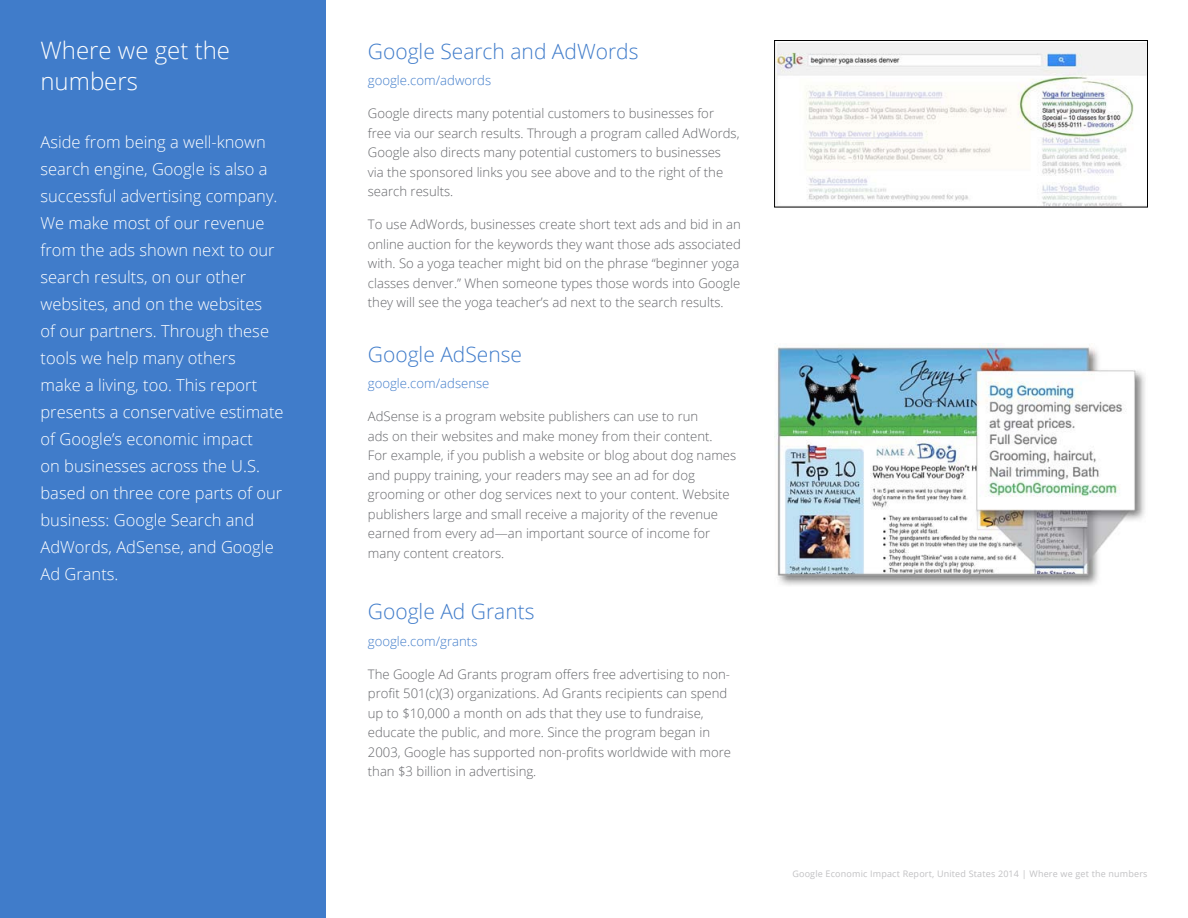
<style>
.page{position:relative;width:1188px;height:918px;background:#fff}
.page>*{position:absolute;margin:0;border:0;box-sizing:border-box;transform-origin:0 0}
.t1{font:300 24px/31.5px "Open Sans";color:#fff}
.t2{font:300 21px "Open Sans";color:#407cca}
.t3{font:300 16.5px/27px "Open Sans";color:#fff}
.t4{font:300 13.2px/19.5px "Open Sans";color:#646569}
.t5{font:300 13.2px "Open Sans";color:#407cca}
.t6{font:9px "Open Sans";letter-spacing:.02em;color:#c1c1c3}
</style>
<div class="page">
<div style="left:0;top:0;width:326px;height:918px;background:#407cca"></div>
<img style="left:776px;top:43px;width:370px;height:162px">
<div style="left:774px;top:40px;width:374px;height:167px;border:1px solid #000"></div>
<img style="left:777px;top:344px;width:368px;height:242px">
<h1 class="t1" style="left:40px;top:34px;width:191px">Where we get the numbers</h1>
<p class="t3" style="left:40px;top:128px;width:245px">Aside from being a well-known search engine, Google is also a successful advertising company.<br>We make most of our revenue from the ads shown next to our search results, on our other websites, and on the websites<br>of our partners. Through these tools we help many others<br>make a living, too. This report presents a conservative estimate of Google’s economic impact<br>on businesses across the U.S. based on three core parts of our business: Google Search and<br>AdWords, AdSense, and Google<br>Ad Grants.</p>
<h2 class="t2" style="left:368px;top:37px;width:272px">Google Search and AdWords</h2>
<p class="t5" style="left:368px;top:71px;width:125px">google.com/adwords</p>
<p class="t4" style="left:368px;top:103px;width:373px">Google directs many potential customers to businesses for free via our search results. Through a program called AdWords, Google also directs many potential customers to businesses via the sponsored links you see above and to the right of the search results.</p>
<p class="t4" style="left:368px;top:214px;width:374px;text-align:justify">To use AdWords, businesses create short text ads and bid in an online auction for the keywords they want those ads associated with. So a yoga teacher might bid on the phrase “beginner yoga classes denver.” When someone types those words into Google they will see the yoga teacher’s ad next to the search results.</p>
<h2 class="t2" style="left:368px;top:340px;width:156px">Google AdSense</h2>
<p class="t5" style="left:368px;top:374px;width:123px">google.com/adsense</p>
<p class="t4" style="left:368px;top:406px;width:370px">AdSense is a program website publishers can use to run<br>ads on their websites and make money from their content.<br>For example, if you publish a website or blog about dog names and puppy training, your readers may see an ad for dog grooming or other dog services next to your content. Website publishers large and small receive a majority of the revenue earned from every ad—an important source of income for many content creators.</p>
<h2 class="t2" style="left:368px;top:597px;width:168px">Google Ad Grants</h2>
<p class="t5" style="left:368px;top:632px;width:111px">google.com/grants</p>
<p class="t4" style="left:368px;top:664px;width:365px">The Google Ad Grants program offers free advertising to non&shy;profit 501(c)(3) organizations. Ad Grants recipients can spend up to $10,000 a month on ads that they use to fundraise, educate the public, and more. Since the program began in 2003, Google has supported non-profits worldwide with more than $3 billion in advertising.</p>
<p class="t6" style="left:792px;top:868px;width:357px">Google Economic Impact Report, United States 2014 | Where we get the numbers</p>
</div>
